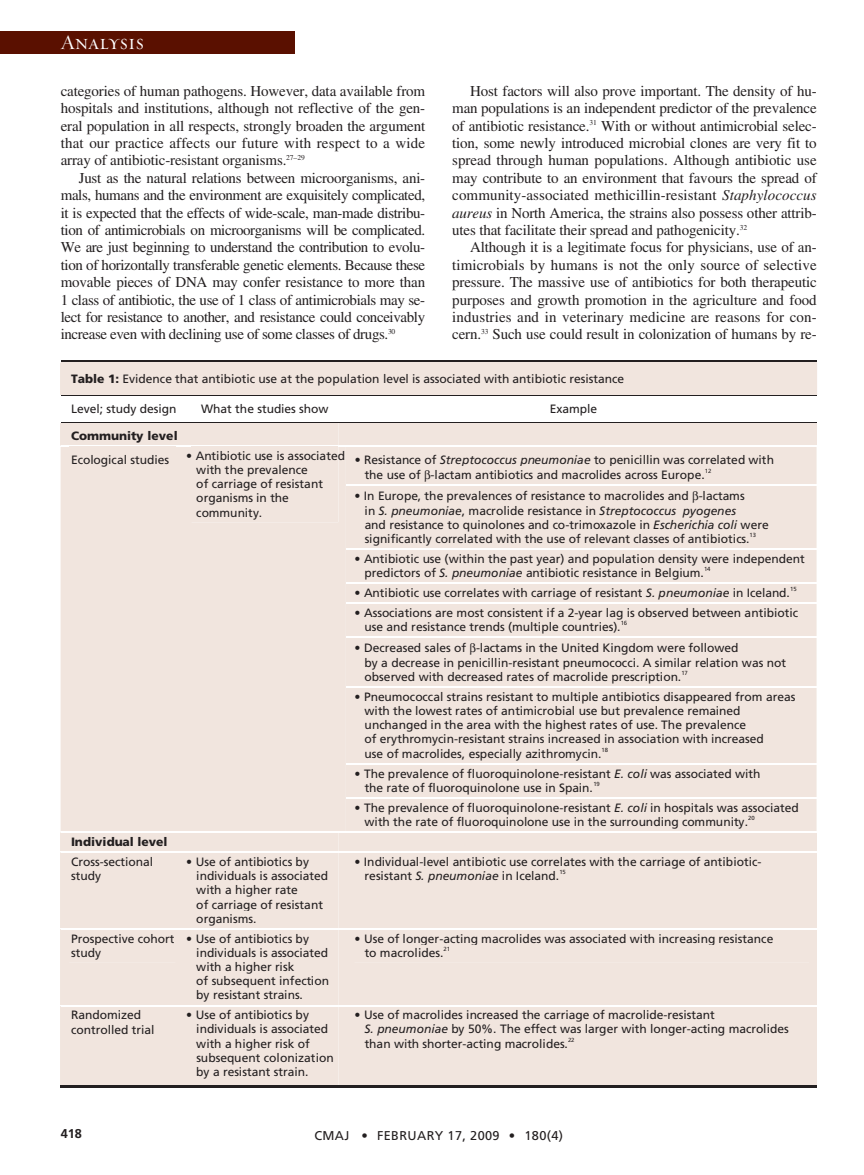
<style>
.page{position:relative;width:864px;height:1175px;background:#fff}
.page>*{position:absolute;margin:0;border:0;box-sizing:border-box;transform-origin:0 0}
.t1{font:21px "Requiem Display HTF Small Caps";letter-spacing:.005em;color:#fff}
.t2{font:15px/17.4px "Times";letter-spacing:-.01em;color:#231f20;text-align:justify}
.t3{font:12.75px "Frutiger";letter-spacing:.03em;color:#231f20}
.t4{font:700 12.75px "Frutiger";color:#231f20}
.t5{font:12px/14.2px "Frutiger";color:#231f20}
.t6{font:900 12px "Frutiger";color:#231f20}
.t7{font:6px "Frutiger";letter-spacing:-.01em;color:#231f20}
.s1{font-style:italic}
.s2{font-weight:900}
</style>
<div class="page">
<div style="left:0;top:32px;width:295px;height:22px;background:#5a1000"></div>
<svg style="left:60px;top:363px;width:757px;height:32px"></svg>
<div style="left:69px;top:363px;width:740px;height:32px;background:#f1e5de"></div>
<hr style="left:61px;top:360px;width:756px;height:2px;background:#231f20">
<hr style="left:61px;top:362px;width:756px;height:1px;background:#f1e5de">
<hr style="left:61px;top:395px;width:756px;height:1px;background:#231f20">
<hr style="left:61px;top:422px;width:756px;height:1px;background:#231f20">
<hr style="left:60px;top:1085px;width:124px;height:2px;background:#231f20">
<hr style="left:182px;top:1085px;width:164px;height:2px;background:#231f20">
<hr style="left:345px;top:1085px;width:472px;height:2px;background:#231f20">
<div style="left:60px;top:423px;width:757px;height:662px;background:#f1e5de"></div>
<h1 class="t1" style="left:61px;top:30px;width:85px">Analysis</h1>
<p class="t2" style="left:61px;top:83px;width:366px">categories of human pathogens. However, data available from hospitals and institutions, although not reflective of the gen&shy;eral population in all respects, strongly broaden the argument that our practice affects our future with respect to a wide array of antibiotic-resistant organisms.<sup>27–29</sup></p>
<p class="t2" style="left:61px;top:170px;width:366px;text-indent:18px">Just as the natural relations between microorganisms, ani&shy;mals, humans and the environment are exquisitely complicated, it is expected that the effects of wide-scale, man-made distribu&shy;tion of antimicrobials on microorganisms will be complicated.<br>We are just beginning to understand the contribution to evolu&shy;tion of horizontally transferable genetic elements. Because these movable pieces of DNA may confer resistance to more than 1 class of antibiotic, the use of 1 class of antimicrobials may se&shy;lect for resistance to another, and resistance could conceivably increase even with declining use of some classes of drugs.<sup>30</sup></p>
<p class="t2" style="left:452px;top:83px;width:366px;text-indent:18px">Host factors will also prove important. The density of hu&shy;man populations is an independent predictor of the prevalence of antibiotic resistance.<sup>31</sup> With or without antimicrobial selec&shy;tion, some newly introduced microbial clones are very fit to spread through human populations. Although antibiotic use may contribute to an environment that favours the spread of community-associated methicillin-resistant <span class="s1">Staphylococcus aureus</span> in North America, the strains also possess other attrib&shy;utes that facilitate their spread and pathogenicity.<sup>32</sup></p>
<p class="t2" style="left:452px;top:240px;width:366px;text-indent:18px">Although it is a legitimate focus for physicians, use of an&shy;timicrobials by humans is not the only source of selective pressure. The massive use of antibiotics for both therapeutic purposes and growth promotion in the agriculture and food industries and in veterinary medicine are reasons for con&shy;cern.<sup>33</sup> Such use could result in colonization of humans by re-</p>
<p class="t5" style="left:71px;top:373px;width:555px"><span class="s2">Table 1:</span> Evidence that antibiotic use at the population level is associated with antibiotic resistance</p>
<p class="t5" style="left:71px;top:402px;width:107px">Level; study design</p>
<p class="t5" style="left:201px;top:402px;width:129px">What the studies show</p>
<p class="t5" style="left:550px;top:402px;width:49px">Example</p>
<p class="t6" style="left:71px;top:431px;width:108px">Community level</p>
<p class="t5" style="left:365px;top:453px;width:411px;line-height:15px;text-indent:-10px"><span class="s1">•</span> Resistance of <span class="s1">Streptococcus pneumoniae</span> to penicillin was correlated with the use of -lactam antibiotics and macrolides across Europe.</p>
<p class="t5" style="left:71px;top:453px;width:100px">Ecological studies</p>
<p class="t5" style="left:196px;top:449px;width:150px;text-indent:-10px">• Antibiotic use is associated with the prevalence<br>of carriage of resistant organisms in the community.</p>
<p class="t7" style="left:705px;top:468px;width:8px">12</p>
<p class="t5" style="left:365px;top:489px;width:406px;text-indent:-10px">• In Europe, the prevalences of resistance to macrolides and -lactams<br>in <span class="s1">S. pneumoniae</span>, macrolide resistance in <span class="s1">Streptococcus pyogenes<br></span>and resistance to quinolones and co-trimoxazole in <span class="s1">Escherichia coli</span> were significantly correlated with the use of relevant classes of antibiotics.</p>
<p class="t7" style="left:749px;top:532px;width:8px">13</p>
<p class="t5" style="left:365px;top:553px;width:442px;text-indent:-10px">• Antibiotic use (within the past year) and population density were independent predictors of <span class="s1">S. pneumoniae</span> antibiotic resistance in Belgium.</p>
<p class="t7" style="left:704px;top:566px;width:8px">14</p>
<p class="t5" style="left:355px;top:586px;width:437px">• Antibiotic use correlates with carriage of resistant <span class="s1">S. pneumoniae</span> in Iceland.</p>
<p class="t7" style="left:790px;top:586px;width:8px">15</p>
<p class="t5" style="left:365px;top:606px;width:435px;text-indent:-10px">• Associations are most consistent if a 2-year lag is observed between antibiotic use and resistance trends (multiple countries).</p>
<p class="t7" style="left:621px;top:620px;width:8px">16</p>
<p class="t5" style="left:365px;top:641px;width:423px;text-indent:-10px">• Decreased sales of -lactams in the United Kingdom were followed<br>by a decrease in penicillin-resistant pneumococci. A similar relation was not observed with decreased rates of macrolide prescription.</p>
<p class="t7" style="left:681px;top:670px;width:8px">17</p>
<p class="t5" style="left:365px;top:690px;width:432px;text-indent:-10px">• Pneumococcal strains resistant to multiple antibiotics disappeared from areas with the lowest rates of antimicrobial use but prevalence remained unchanged in the area with the highest rates of use. The prevalence<br>of erythromycin-resistant strains increased in association with increased<br>use of macrolides, especially azithromycin.</p>
<p class="t7" style="left:601px;top:747px;width:8px">18</p>
<p class="t5" style="left:365px;top:767px;width:397px;text-indent:-10px">• The prevalence of fluoroquinolone-resistant <span class="s1">E. coli</span> was associated with the rate of fluoroquinolone use in Spain.</p>
<p class="t7" style="left:593px;top:781px;width:8px">19</p>
<p class="t5" style="left:365px;top:801px;width:436px;text-indent:-10px">• The prevalence of fluoroquinolone-resistant <span class="s1">E. coli</span> in hospitals was associated with the rate of fluoroquinolone use in the surrounding community.</p>
<p class="t7" style="left:748px;top:815px;width:8px">20</p>
<p class="t6" style="left:71px;top:837px;width:98px">Individual level</p>
<p class="t5" style="left:71px;top:855px;width:84px">Cross-sectional study</p>
<p class="t5" style="left:196px;top:855px;width:133px;text-indent:-10px">• Use of antibiotics by individuals is associated with a higher rate<br>of carriage of resistant organisms.</p>
<p class="t5" style="left:365px;top:855px;width:398px;text-indent:-10px">• Individual-level antibiotic use correlates with the carriage of antibiotic&shy;resistant <span class="s1">S. pneumoniae</span> in Iceland.</p>
<p class="t7" style="left:559px;top:869px;width:8px">15</p>
<p class="t5" style="left:71px;top:932px;width:105px">Prospective cohort study</p>
<p class="t5" style="left:196px;top:932px;width:134px;text-indent:-10px">• Use of antibiotics by individuals is associated with a higher risk<br>of subsequent infection by resistant strains.</p>
<p class="t5" style="left:365px;top:932px;width:410px;text-indent:-10px">• Use of longer-acting macrolides was associated with increasing resistance to macrolides.</p>
<p class="t7" style="left:443px;top:946px;width:8px">21</p>
<p class="t5" style="left:71px;top:1009px;width:85px">Randomized controlled trial</p>
<p class="t5" style="left:196px;top:1009px;width:139px;text-indent:-10px">• Use of antibiotics by individuals is associated with a higher risk of subsequent colonization by a resistant strain.</p>
<p class="t5" style="left:365px;top:1009px;width:426px;text-indent:-10px">• Use of macrolides increased the carriage of macrolide-resistant<br><span class="s1">S. pneumoniae</span> by 50%. The effect was larger with longer-acting macrolides than with shorter-acting macrolides.</p>
<p class="t7" style="left:568px;top:1037px;width:8px">22</p>
<p class="t4" style="left:61px;top:1128px;width:23px">418</p>
<p class="t3" style="left:314px;top:1130px;width:250px">CMAJ • FEBRUARY 17, 2009 • 180(4)</p>
</div>
